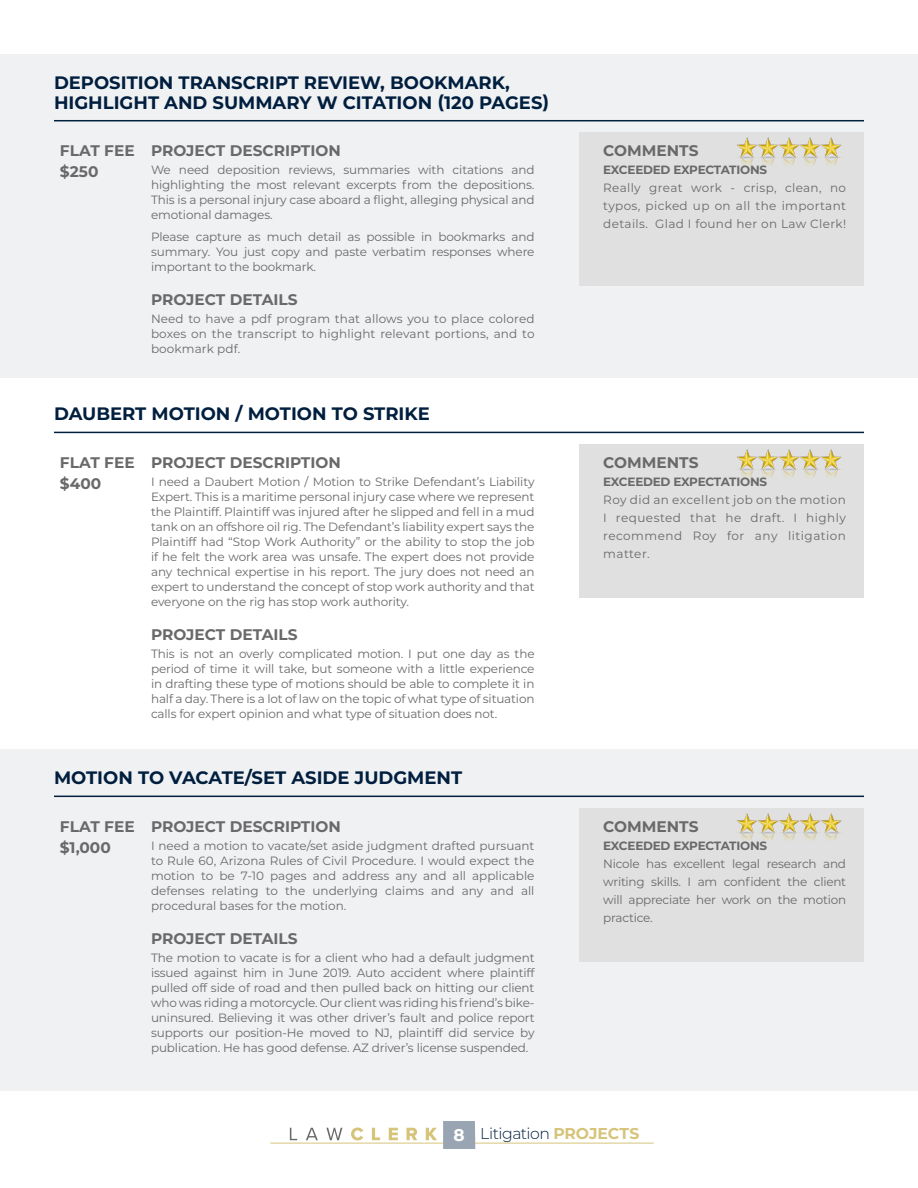
<style>
.page{position:relative;width:918px;height:1188px;background:#fff}
.page>*{position:absolute;margin:0;border:0;box-sizing:border-box;transform-origin:0 0}
.t1{font:700 18px/19.5px "Montserrat";color:#001e3e}
.t2{font:300 15.75px "Montserrat";letter-spacing:-.03em;color:#001e3e}
.t3{font:700 15.3px "Montserrat";color:#696969}
.t4{font:12px/15px "Montserrat";letter-spacing:-.01em;color:#696969;text-align:justify}
.t5{font:700 12px "Montserrat";letter-spacing:-.02em;color:#696969}
.s1{font-weight:700;font-size:16.95px;color:#fff}
.s2{font-weight:700;color:#d6c47a}
</style>
<div class="page">
<svg style="left:290px;top:1128px;width:7px;height:12px"></svg>
<svg style="left:306px;top:1128px;width:12px;height:12px"></svg>
<svg style="left:326px;top:1128px;width:16px;height:12px"></svg>
<svg style="left:351px;top:1128px;width:12px;height:12px"></svg>
<svg style="left:372px;top:1128px;width:8px;height:12px"></svg>
<svg style="left:389px;top:1128px;width:9px;height:12px"></svg>
<svg style="left:407px;top:1128px;width:10px;height:12px"></svg>
<svg style="left:426px;top:1128px;width:11px;height:12px"></svg>
<hr style="left:270px;top:1143px;width:384px;height:1px;background:#d6c47a">
<div style="left:443px;top:1121px;width:32px;height:28px;background:#99a5b2"></div>
<div style="left:0;top:54px;width:918px;height:324px;background:#f0f1f3"></div>
<div style="left:580px;top:132px;width:284px;height:154px;background:#e0e0e0"></div>
<hr style="left:54px;top:120px;width:810px;height:1px;background:#001e3e">
<img style="left:737px;top:138px;width:105px;height:28px">
<div style="left:580px;top:444px;width:284px;height:153px;background:#e0e0e0"></div>
<hr style="left:54px;top:432px;width:810px;height:1px;background:#001e3e">
<img style="left:737px;top:449px;width:105px;height:29px">
<div style="left:0;top:749px;width:918px;height:342px;background:#f0f1f3"></div>
<div style="left:580px;top:808px;width:284px;height:153px;background:#e0e0e0"></div>
<hr style="left:54px;top:796px;width:810px;height:1px;background:#001e3e">
<img style="left:736px;top:813px;width:106px;height:28px">
<p class="t1" style="left:54px;top:72px;width:497px">DEPOSITION TRANSCRIPT REVIEW, BOOKMARK,<br>HIGHLIGHT AND SUMMARY W CITATION (120 PAGES)</p>
<p class="t3" style="left:60px;top:140px;width:76px">FLAT FEE</p>
<p class="t3" style="left:151px;top:140px;width:191px">PROJECT DESCRIPTION</p>
<p class="t3" style="left:603px;top:140px;width:97px">COMMENTS</p>
<p class="t3" style="left:60px;top:161px;width:40px">$250</p>
<p class="t4" style="left:151px;top:162px;width:385px">We need deposition reviews, summaries with citations and highlighting the most relevant excerpts from the depositions.<br>This is a personal injury case aboard a flight, alleging physical and emotional damages.</p>
<p class="t4" style="left:151px;top:229px;width:385px">Please capture as much detail as possible in bookmarks and summary. You just copy and paste verbatim responses where important to the bookmark.</p>
<p class="t5" style="left:603px;top:161px;width:165px">EXCEEDED EXPECTATIONS</p>
<p class="t4" style="left:603px;top:178px;width:244px;line-height:18px">Really great work - crisp, clean, no typos, picked up on all the important details. Glad I found her on Law Clerk!</p>
<p class="t3" style="left:151px;top:289px;width:148px">PROJECT DETAILS</p>
<p class="t4" style="left:151px;top:311px;width:385px">Need to have a pdf program that allows you to place colored boxes on the transcript to highlight relevant portions, and to bookmark pdf.</p>
<p class="t1" style="left:54px;top:403px;width:377px">DAUBERT MOTION / MOTION TO STRIKE</p>
<p class="t3" style="left:60px;top:452px;width:76px">FLAT FEE</p>
<p class="t3" style="left:151px;top:452px;width:191px">PROJECT DESCRIPTION</p>
<p class="t3" style="left:603px;top:452px;width:97px">COMMENTS</p>
<p class="t3" style="left:60px;top:472px;width:43px">$400</p>
<p class="t4" style="left:151px;top:473px;width:385px">I need a Daubert Motion / Motion to Strike Defendant’s Liability Expert. This is a maritime personal injury case where we represent the Plaintiff. Plaintiff was injured after he slipped and fell in a mud tank on an offshore oil rig. The Defendant’s liability expert says the Plaintiff had “Stop Work Authority” or the ability to stop the job if he felt the work area was unsafe. The expert does not provide any technical expertise in his report. The jury does not need an expert to understand the concept of stop work authority and that everyone on the rig has stop work authority.</p>
<p class="t5" style="left:603px;top:473px;width:165px">EXCEEDED EXPECTATIONS</p>
<p class="t4" style="left:603px;top:490px;width:244px;line-height:18px">Roy did an excellent job on the motion I requested that he draft. I highly recommend Roy for any litigation matter.</p>
<p class="t3" style="left:151px;top:624px;width:148px">PROJECT DETAILS</p>
<p class="t4" style="left:151px;top:645px;width:385px">This is not an overly complicated motion. I put one day as the period of time it will take, but someone with a little experience in drafting these type of motions should be able to complete it in half a day. There is a lot of law on the topic of what type of situation calls for expert opinion and what type of situation does not.</p>
<p class="t1" style="left:54px;top:767px;width:410px">MOTION TO VACATE/SET ASIDE JUDGMENT</p>
<p class="t3" style="left:60px;top:815px;width:76px">FLAT FEE</p>
<p class="t3" style="left:151px;top:815px;width:191px">PROJECT DESCRIPTION</p>
<p class="t3" style="left:603px;top:815px;width:97px">COMMENTS</p>
<p class="t3" style="left:60px;top:836px;width:52px">$1,000</p>
<p class="t4" style="left:151px;top:837px;width:385px">I need a motion to vacate/set aside judgment drafted pursuant to Rule 60, Arizona Rules of Civil Procedure. I would expect the motion to be 7-10 pages and address any and all applicable defenses relating to the underlying claims and any and all procedural bases for the motion.</p>
<p class="t5" style="left:603px;top:837px;width:165px">EXCEEDED EXPECTATIONS</p>
<p class="t4" style="left:603px;top:854px;width:244px;line-height:18px">Nicole has excellent legal research and writing skills. I am confident the client will appreciate her work on the motion practice.</p>
<p class="t3" style="left:151px;top:927px;width:148px">PROJECT DETAILS</p>
<p class="t4" style="left:151px;top:949px;width:385px">The motion to vacate is for a client who had a default judgment issued against him in June 2019. Auto accident where plaintiff pulled off side of road and then pulled back on hitting our client who was riding a motorcycle. Our client was riding his friend’s bike&shy;uninsured. Believing it was other driver’s fault and police report supports our position-He moved to NJ, plaintiff did service by publication. He has good defense. AZ driver’s license suspended.</p>
<h2 class="t2" style="left:453px;top:1122px;width:188px"><span class="s1">8</span> Litigation <span class="s2">PROJECTS</span></h2>
</div>
